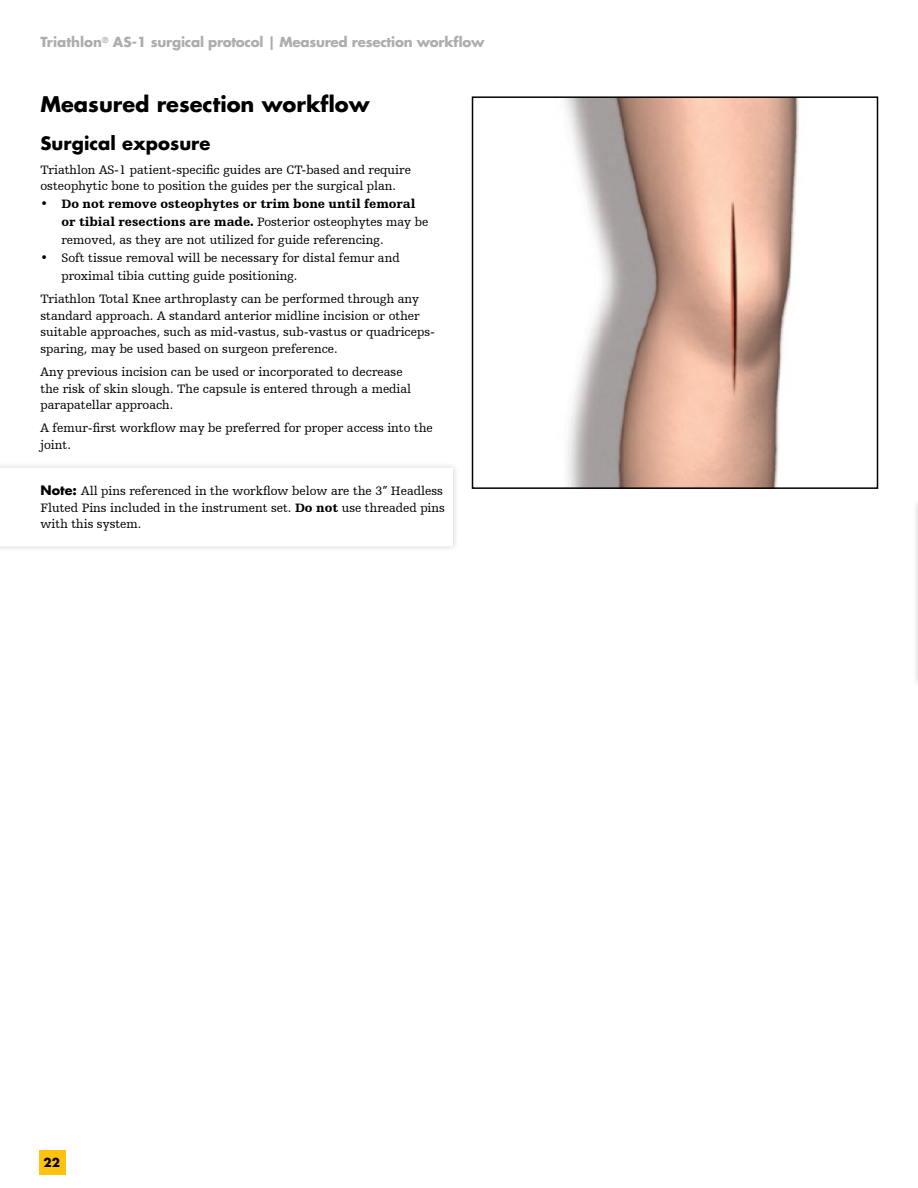
<style>
.page{position:relative;width:918px;height:1188px;background:#fff}
.page>*{position:absolute;margin:0;border:0;box-sizing:border-box;transform-origin:0 0}
.t1{font:700 21px "Futura For Stryker";color:#000}
.t2{font:700 18px "Futura For Stryker";color:#000}
.t3{font:700 13.5px "Futura For Stryker";letter-spacing:-.02em;color:#abaead}
.t4{font:12.75px/16.5px "Humanist Slabserif 712 BT";color:#000}
.t5{font:700 12px "Futura For Stryker";color:#000}
.s1{font-weight:900}
.s2{font-family:"Futura For Stryker";font-weight:700}
</style>
<div class="page">
<div style="left:40px;top:1151px;width:26px;height:24px;background:#ffc20e"></div>
<img style="left:565px;top:99px;width:234px;height:387px">
<div style="left:472px;top:96px;width:406px;height:393px;border:2px solid #000"></div>
<div style="left:912px;top:497px;width:6px;height:191px;background:#f9f9f9"></div>
<svg style="left:917px;top:505px;width:1px;height:175px"></svg>
<p class="t3" style="left:40px;top:33px;width:446px">Triathlon<sup>®</sup> AS-1 surgical protocol | Measured resection workflow</p>
<h1 class="t1" style="left:40px;top:91px;width:331px">Measured resection workflow</h1>
<h2 class="t2" style="left:40px;top:132px;width:171px">Surgical exposure</h2>
<p class="t4" style="left:40px;top:161px;width:372px">Triathlon AS-1 patient-specific guides are CT-based and require osteophytic bone to position the guides per the surgical plan.</p>
<p class="t4" style="left:61px;top:195px;width:368px;line-height:18px;text-indent:-21px">• <span class="s1">Do not remove osteophytes or trim bone until femoral or tibial resections are made.</span> Posterior osteophytes may be removed, as they are not utilized for guide referencing.</p>
<p class="t4" style="left:61px;top:249px;width:340px;line-height:18px;text-indent:-21px">• Soft tissue removal will be necessary for distal femur and proximal tibia cutting guide positioning.</p>
<p class="t4" style="left:41px;top:291px;width:396px">Triathlon Total Knee arthroplasty can be performed through any standard approach. A standard anterior midline incision or other suitable approaches, such as mid-vastus, sub-vastus or quadriceps&shy;sparing, may be used based on surgeon preference.</p>
<p class="t4" style="left:41px;top:364px;width:372px">Any previous incision can be used or incorporated to decrease the risk of skin slough. The capsule is entered through a medial parapatellar approach.</p>
<p class="t4" style="left:41px;top:420px;width:394px">A femur-first workflow may be preferred for proper access into the joint.</p>
<p class="t4" style="left:41px;top:483px;width:406px"><span class="s2">Note:</span> All pins referenced in the workflow below are the 3” Headless<br>Fluted Pins included in the instrument set. <span class="s1">Do not</span> use threaded pins with this system.</p>
<p class="t5" style="left:44px;top:1155px;width:18px">22</p>
</div>
